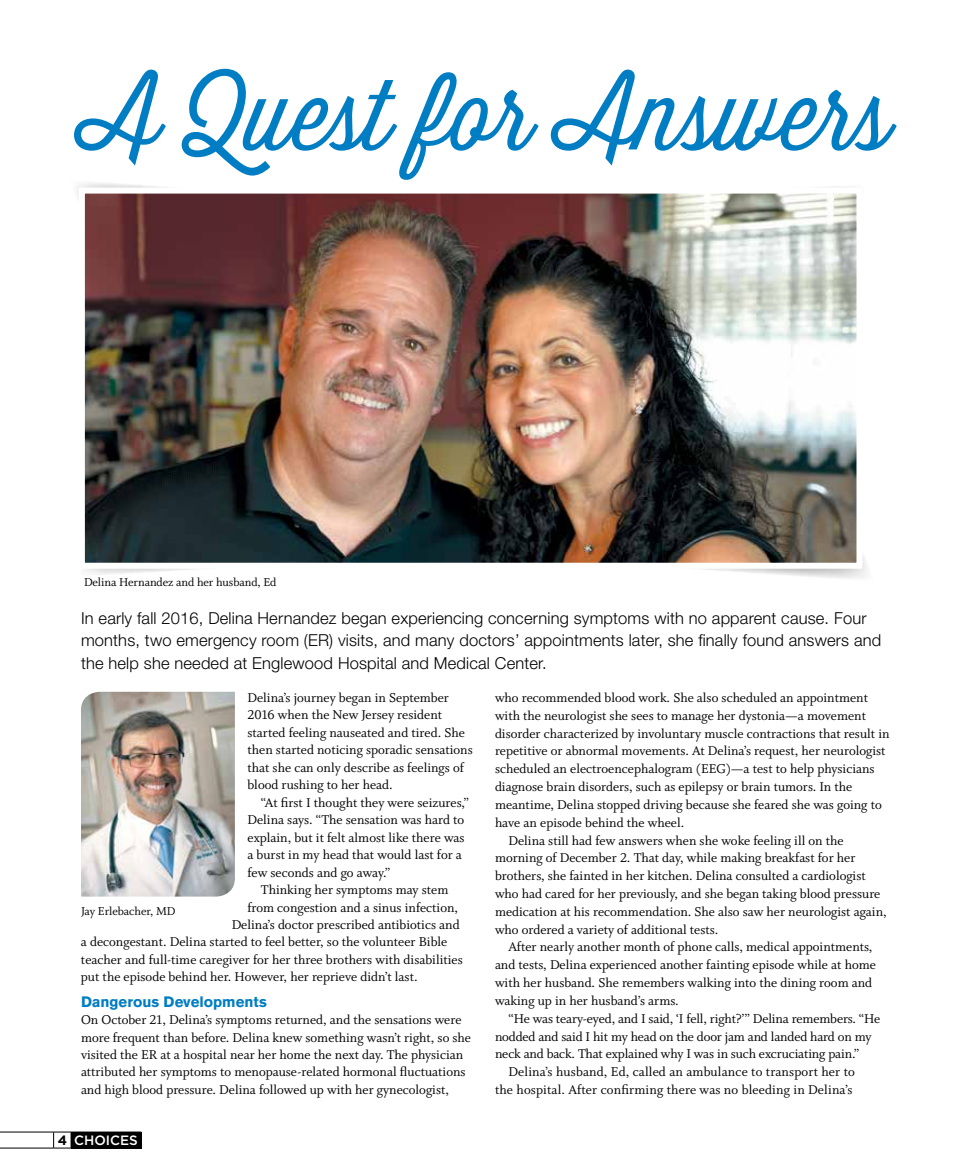
<style>
.page{position:relative;width:972px;height:1175px;background:#fff}
.page>*{position:absolute;margin:0;border:0;box-sizing:border-box;transform-origin:0 0}
.t1{font:300 96.75px "Thirsty Script";color:#007dc3}
.t2{font:300 16.5px/22.5px "Helvetica Neue LT Std";letter-spacing:.01em;color:#000}
.t3{font:700 15px "Akzidenz Grotesk BQ";color:#007dc3}
.t4{font:14.25px/17.4px "Whitman Roman LF";color:#000}
.t5{font:500 13.5px "Gotham";color:#fff}
.t6{font:12.75px "Whitman Roman LF";letter-spacing:-.005em;color:#000}
.s1{font-weight:700;color:#000}
</style>
<div class="page">
<svg style="left:77px;top:183px;width:790px;height:396px"></svg>
<img style="left:81px;top:692px;width:154px;height:204px">
<img style="left:86px;top:195px;width:769px;height:366px">
<div style="left:79px;top:188px;width:783px;height:380px;border:6px solid #fff"></div>
<div style="left:71px;top:1132px;width:70px;height:16px;background:#000"></div>
<hr style="left:0;top:1131px;width:54px;height:1px;background:#000">
<hr style="left:71px;top:1131px;width:70px;height:1px;background:#000">
<svg style="left:141px;top:1132px;width:1px;height:15px"></svg>
<hr style="left:0;top:1147px;width:54px;height:1px;background:#000">
<svg style="left:53px;top:1131px;width:19px;height:17px"></svg>
<hr style="left:71px;top:1147px;width:70px;height:1px;background:#000">
<h1 class="t1" style="left:81px;top:46px;width:812px">A Quest for Answers</h1>
<p class="t6" style="left:84px;top:575px;width:194px">Delina Hernandez and her husband, Ed</p>
<p class="t2" style="left:81px;top:606px;width:802px">In early fall 2016, Delina Hernandez began experiencing concerning symptoms with no apparent cause. Four months, two emergency room (ER) visits, and many doctors’ appointments later, she finally found answers and the help she needed at Englewood Hospital and Medical Center.</p>
<p class="t4" style="left:248px;top:689px;width:227px">Delina’s journey began in September 2016 when the New Jersey resident started feeling nauseated and tired. She then started noticing sporadic sensations that she can only describe as feelings of blood rushing to her head.</p>
<p class="t4" style="left:248px;top:794px;width:223px;text-indent:13px">“At first I thought they were seizures,” Delina says. “The sensation was hard to explain, but it felt almost like there was a burst in my head that would last for a few seconds and go away.”</p>
<p class="t4" style="left:261px;top:881px;width:189px">Thinking her symptoms may stem</p>
<p class="t4" style="left:248px;top:898px;width:212px">from congestion and a sinus infection,</p>
<p class="t4" style="left:232px;top:916px;width:229px">Delina’s doctor prescribed antibiotics and</p>
<p class="t4" style="left:81px;top:933px;width:368px">a decongestant. Delina started to feel better, so the volunteer Bible</p>
<p class="t4" style="left:81px;top:951px;width:383px">teacher and full-time caregiver for her three brothers with disabilities</p>
<p class="t4" style="left:81px;top:968px;width:338px">put the episode behind her. However, her reprieve didn’t last.</p>
<p class="t3" style="left:81px;top:992px;width:187px">Dangerous Developments</p>
<p class="t4" style="left:81px;top:1011px;width:392px">On October 21, Delina’s symptoms returned, and the sensations were more frequent than before. Delina knew something wasn’t right, so she visited the ER at a hospital near her home the next day. The physician attributed her symptoms to menopause-related hormonal fluctuations and high blood pressure. Delina followed up with her gynecologist,</p>
<p class="t4" style="left:495px;top:689px;width:375px">who recommended blood work. She also scheduled an appointment</p>
<p class="t4" style="left:495px;top:707px;width:373px">with the neurologist she sees to manage her dystonia—a movement</p>
<p class="t4" style="left:495px;top:725px;width:396px">disorder characterized by involuntary muscle contractions that result in</p>
<p class="t4" style="left:495px;top:742px;width:392px">repetitive or abnormal movements. At Delina’s request, her neurologist</p>
<p class="t4" style="left:495px;top:760px;width:381px">scheduled an electroencephalogram (EEG)—a test to help physicians</p>
<p class="t4" style="left:495px;top:778px;width:359px">diagnose brain disorders, such as epilepsy or brain tumors. In the</p>
<p class="t4" style="left:495px;top:796px;width:388px">meantime, Delina stopped driving because she feared she was going to</p>
<p class="t4" style="left:495px;top:814px;width:191px">have an episode behind the wheel.</p>
<p class="t4" style="left:508px;top:831px;width:337px">Delina still had few answers when she woke feeling ill on the</p>
<p class="t4" style="left:495px;top:849px;width:362px">morning of December 2. That day, while making breakfast for her</p>
<p class="t4" style="left:495px;top:867px;width:372px">brothers, she fainted in her kitchen. Delina consulted a cardiologist</p>
<p class="t4" style="left:495px;top:885px;width:387px">who had cared for her previously, and she began taking blood pressure</p>
<p class="t4" style="left:495px;top:903px;width:393px">medication at his recommendation. She also saw her neurologist again,</p>
<p class="t4" style="left:495px;top:920px;width:225px">who ordered a variety of additional tests.</p>
<p class="t4" style="left:508px;top:938px;width:366px">After nearly another month of phone calls, medical appointments,</p>
<p class="t4" style="left:495px;top:956px;width:382px">and tests, Delina experienced another fainting episode while at home</p>
<p class="t4" style="left:495px;top:974px;width:379px">with her husband. She remembers walking into the dining room and</p>
<p class="t4" style="left:495px;top:992px;width:185px">waking up in her husband’s arms.</p>
<p class="t4" style="left:508px;top:1010px;width:373px">“He was teary-eyed, and I said, ‘I fell, right?’” Delina remembers. “He</p>
<p class="t4" style="left:495px;top:1027px;width:378px">nodded and said I hit my head on the door jam and landed hard on my</p>
<p class="t4" style="left:495px;top:1045px;width:366px">neck and back. That explained why I was in such excruciating pain.”</p>
<p class="t4" style="left:508px;top:1063px;width:348px">Delina’s husband, Ed, called an ambulance to transport her to</p>
<p class="t4" style="left:495px;top:1081px;width:359px">the hospital. After confirming there was no bleeding in Delina’s</p>
<p class="t6" style="left:81px;top:904px;width:96px">Jay Erlebacher, MD</p>
<p class="t5" style="left:58px;top:1131px;width:82px"><span class="s1">4</span> CHOICES</p>
</div>
